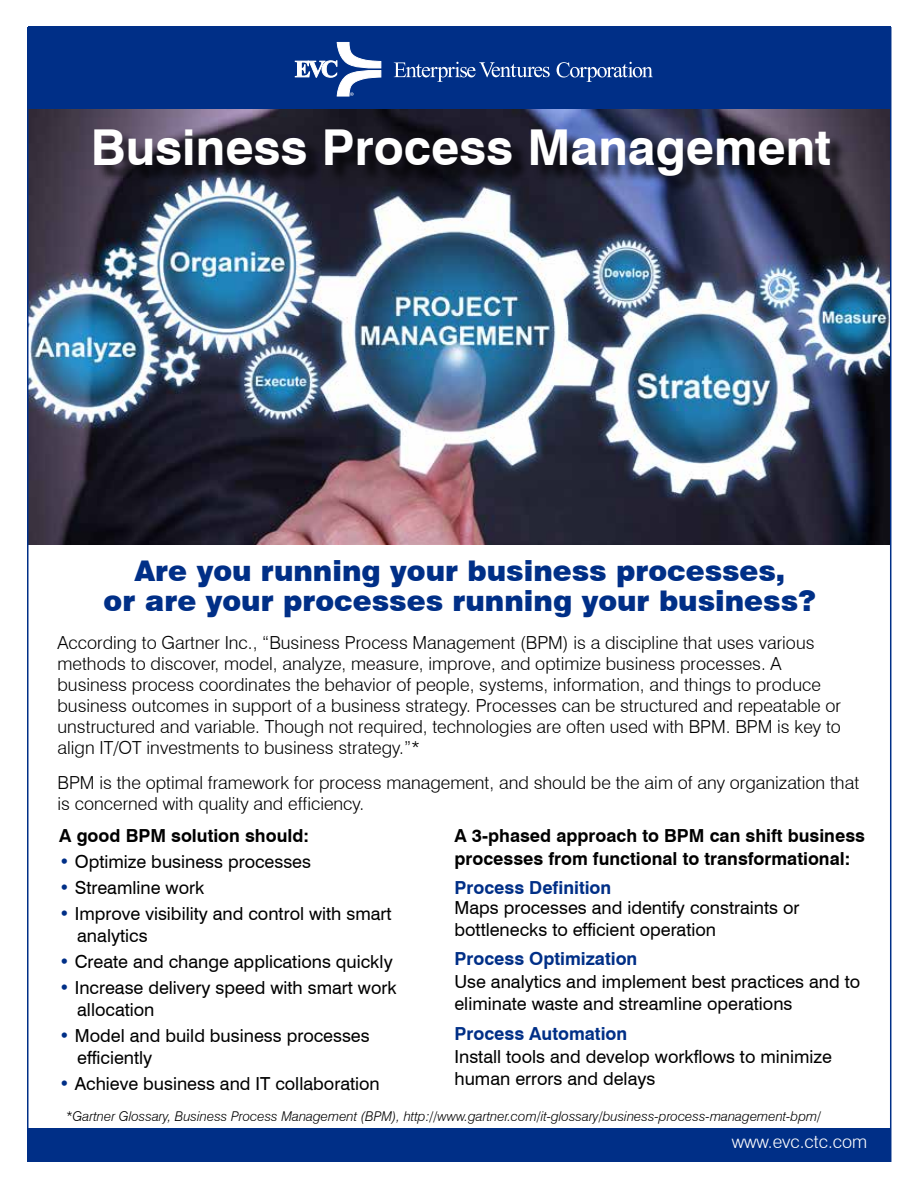
<style>
.page{position:relative;width:918px;height:1188px;background:#fff}
.page>*{position:absolute;margin:0;border:0;box-sizing:border-box;transform-origin:0 0}
.t1{font:700 49.5px "Swiss 721 BT";color:#fff}
.t2{font:900 28.5px/30px "Swiss 721 BT";color:#002f87;text-align:center}
.t3{font:300 18px/21px "Swiss 721 BT";color:#000}
.t4{font:18px/22.5px "Swiss 721 BT";color:#000}
.t5{font:700 18px/22.5px "Swiss 721 BT";color:#000}
.t6{font:700 18px "Swiss 721 BT";color:#002f87}
.t7{font:300 18px "Swiss 721 BT";color:#fff}
.t8{font:italic 300 13.5px "Swiss 721 BT";color:#000}
.s1{color:#002f87}
</style>
<div class="page">
<img style="left:30px;top:109px;width:858px;height:435px">
<div style="left:97px;top:132px;width:751px;height:62px;background:#000;opacity:.75"></div>
<div style="left:27px;top:1128px;width:863px;height:33px;background:#002f87"></div>
<div style="left:28px;top:27px;width:862px;height:82px;background:#002f87"></div>
<svg style="left:394px;top:62px;width:156px;height:20px"></svg>
<svg style="left:557px;top:62px;width:96px;height:20px"></svg>
<svg style="left:295px;top:42px;width:86px;height:54px"></svg>
<h1 class="t1" style="left:91px;top:117px;width:742px">Business Process Management</h1>
<h2 class="t2" style="left:104px;top:556px;width:714px">Are you running your business processes,<br>or are your processes running your business?</h2>
<p class="t3" style="left:58px;top:632px;width:785px">According to Gartner Inc., “Business Process Management (BPM) is a discipline that uses various methods to discover, model, analyze, measure, improve, and optimize business processes. A business process coordinates the behavior of people, systems, information, and things to produce business outcomes in support of a business strategy. Processes can be structured and repeatable or unstructured and variable. Though not required, technologies are often used with BPM. BPM is key to align IT/OT investments to business strategy.”*</p>
<p class="t3" style="left:58px;top:772px;width:803px">BPM is the optimal framework for process management, and should be the aim of any organization that is concerned with quality and efficiency.</p>
<p class="t5" style="left:59px;top:825px;width:251px">A good BPM solution should:</p>
<p class="t4" style="left:59px;top:850px;width:253px"><span class="s1">•</span> Optimize business processes</p>
<p class="t4" style="left:59px;top:876px;width:147px"><span class="s1">•</span> Streamline work</p>
<p class="t4" style="left:77px;top:902px;width:316px;text-indent:-18px"><span class="s1">•</span> Improve visibility and control with smart analytics</p>
<p class="t4" style="left:59px;top:950px;width:335px"><span class="s1">•</span> Create and change applications quickly</p>
<p class="t4" style="left:77px;top:976px;width:321px;text-indent:-18px"><span class="s1">•</span> Increase delivery speed with smart work allocation</p>
<p class="t4" style="left:77px;top:1024px;width:294px;text-indent:-18px"><span class="s1">•</span> Model and build business processes efficiently</p>
<p class="t4" style="left:59px;top:1072px;width:322px"><span class="s1">•</span> Achieve business and IT collaboration</p>
<p class="t5" style="left:454px;top:825px;width:412px">A 3-phased approach to BPM can shift business processes from functional to transformational:</p>
<p class="t6" style="left:454px;top:877px;width:158px">Process Definition</p>
<p class="t4" style="left:454px;top:896px;width:347px">Maps processes and identify constraints or bottlenecks to efficient operation</p>
<p class="t6" style="left:454px;top:948px;width:184px">Process Optimization</p>
<p class="t4" style="left:454px;top:970px;width:407px">Use analytics and implement best practices and to eliminate waste and streamline operations</p>
<p class="t6" style="left:454px;top:1022px;width:174px">Process Automation</p>
<p class="t4" style="left:454px;top:1045px;width:379px">Install tools and develop workflows to minimize human errors and delays</p>
<p class="t8" style="left:66px;top:1108px;width:757px">*Gartner Glossary, Business Process Management (BPM), http://www.gartner.com/it-glossary/business-process-management-bpm/</p>
<p class="t7" style="left:732px;top:1130px;width:137px">www.evc.ctc.com</p>
</div>
